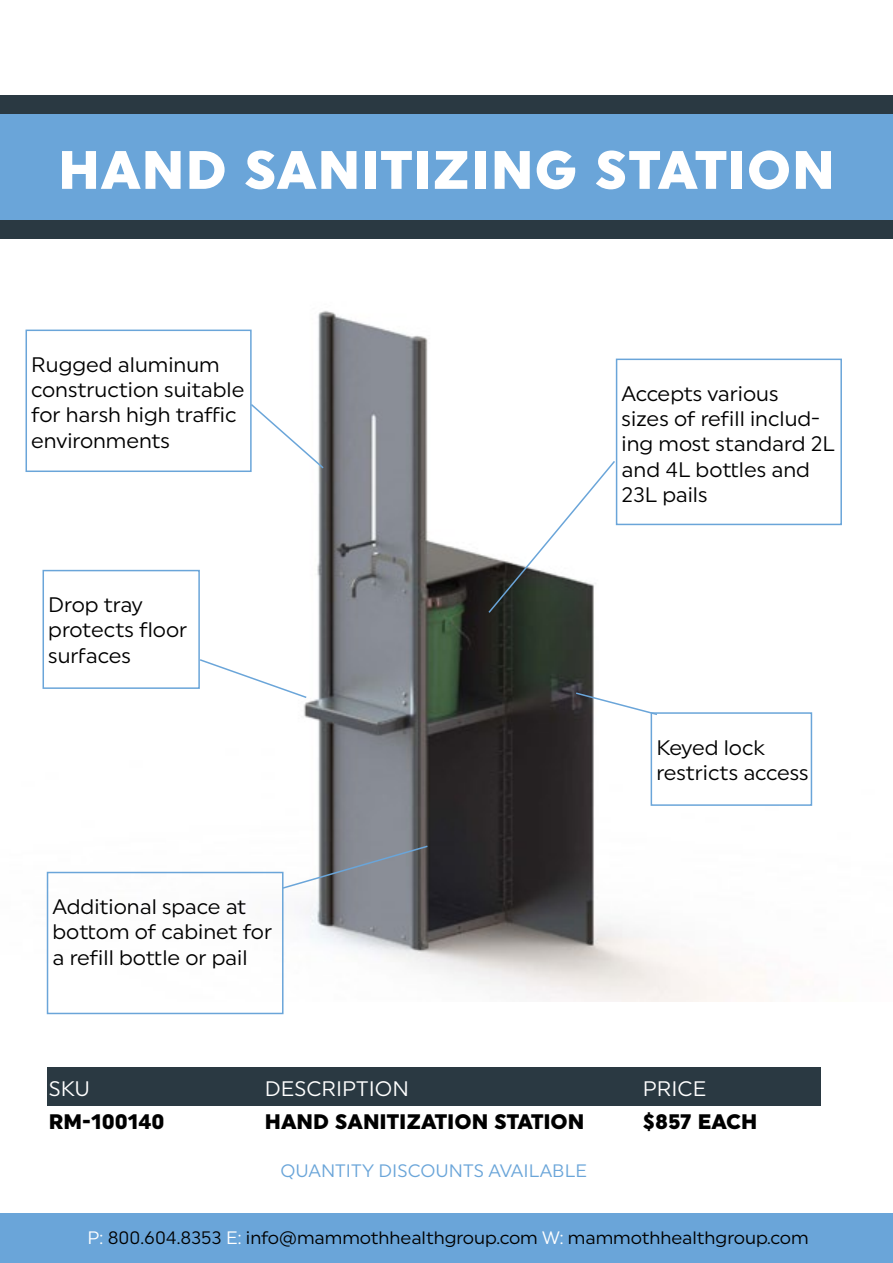
<style>
.page{position:relative;width:893px;height:1263px;background:#fff}
.page>*{position:absolute;margin:0;border:0;box-sizing:border-box;transform-origin:0 0}
.t1{font:900 54px "Uniform";letter-spacing:.02em;color:#fff}
.t2{font:21px/25.2px "Uniform";color:#000}
.t3{font:900 21px "Uniform";color:#000}
.t4{font:21px "Uniform";color:#fff}
.t5{font:18px "Uniform";color:#000}
.t6{font:18px "Uniform";color:#6aa5d9}
.s1{color:#fff}
</style>
<div class="page">
<div style="left:0;top:105px;width:893px;height:130px;background:#6aa5d9"></div>
<div style="left:0;top:96px;width:893px;height:18px;background:#2a3942"></div>
<div style="left:0;top:220px;width:893px;height:19px;background:#2a3942"></div>
<img style="left:25px;top:310px;width:817px;height:691px">
<div style="left:0;top:1213px;width:893px;height:50px;background:#6aa5d9"></div>
<svg style="left:487px;top:459px;width:130px;height:155px"></svg>
<div style="left:616px;top:359px;width:226px;height:166px;border:2px solid #6aa5d9"></div>
<svg style="left:574px;top:691px;width:85px;height:25px"></svg>
<div style="left:651px;top:712px;width:161px;height:94px;border:2px solid #6aa5d9"></div>
<svg style="left:281px;top:844px;width:148px;height:46px"></svg>
<div style="left:47px;top:872px;width:237px;height:142px;border:2px solid #6aa5d9"></div>
<svg style="left:198px;top:658px;width:110px;height:41px"></svg>
<div style="left:43px;top:570px;width:157px;height:119px;border:2px solid #6aa5d9"></div>
<svg style="left:252px;top:402px;width:73px;height:68px"></svg>
<div style="left:26px;top:330px;width:226px;height:142px;border:2px solid #6aa5d9"></div>
<div style="left:47px;top:1067px;width:774px;height:39px;background:#2a3942"></div>
<h1 class="t1" style="left:58px;top:138px;width:778px">HAND SANITIZING STATION</h1>
<p class="t2" style="left:31px;top:352px;width:215px">Rugged aluminum construction suitable for harsh high traffic environments</p>
<p class="t2" style="left:48px;top:592px;width:141px">Drop tray protects floor surfaces</p>
<p class="t2" style="left:53px;top:894px;width:221px">Additional space at bottom of cabinet for a refill bottle or pail</p>
<p class="t2" style="left:622px;top:381px;width:215px">Accepts various<br>sizes of refill includ&shy;ing most standard 2L and 4L bottles and<br>23L pails</p>
<p class="t2" style="left:656px;top:734px;width:154px">Keyed lock restricts access</p>
<p class="t4" style="left:49px;top:1076px;width:43px">SKU</p>
<p class="t4" style="left:265px;top:1076px;width:146px">DESCRIPTION</p>
<p class="t4" style="left:643px;top:1076px;width:65px">PRICE</p>
<p class="t3" style="left:49px;top:1109px;width:117px">RM-100140</p>
<p class="t3" style="left:265px;top:1109px;width:321px">HAND SANITIZATION STATION</p>
<p class="t3" style="left:643px;top:1109px;width:116px">$857 EACH</p>
<p class="t6" style="left:280px;top:1159px;width:308px">QUANTITY DISCOUNTS AVAILABLE</p>
<p class="t5" style="left:88px;top:1226px;width:723px"><span class="s1">P:</span> 800.604.8353 <span class="s1">E:</span> info@mammothhealthgroup.com <span class="s1">W:</span> mammothhealthgroup.com</p>
</div>
